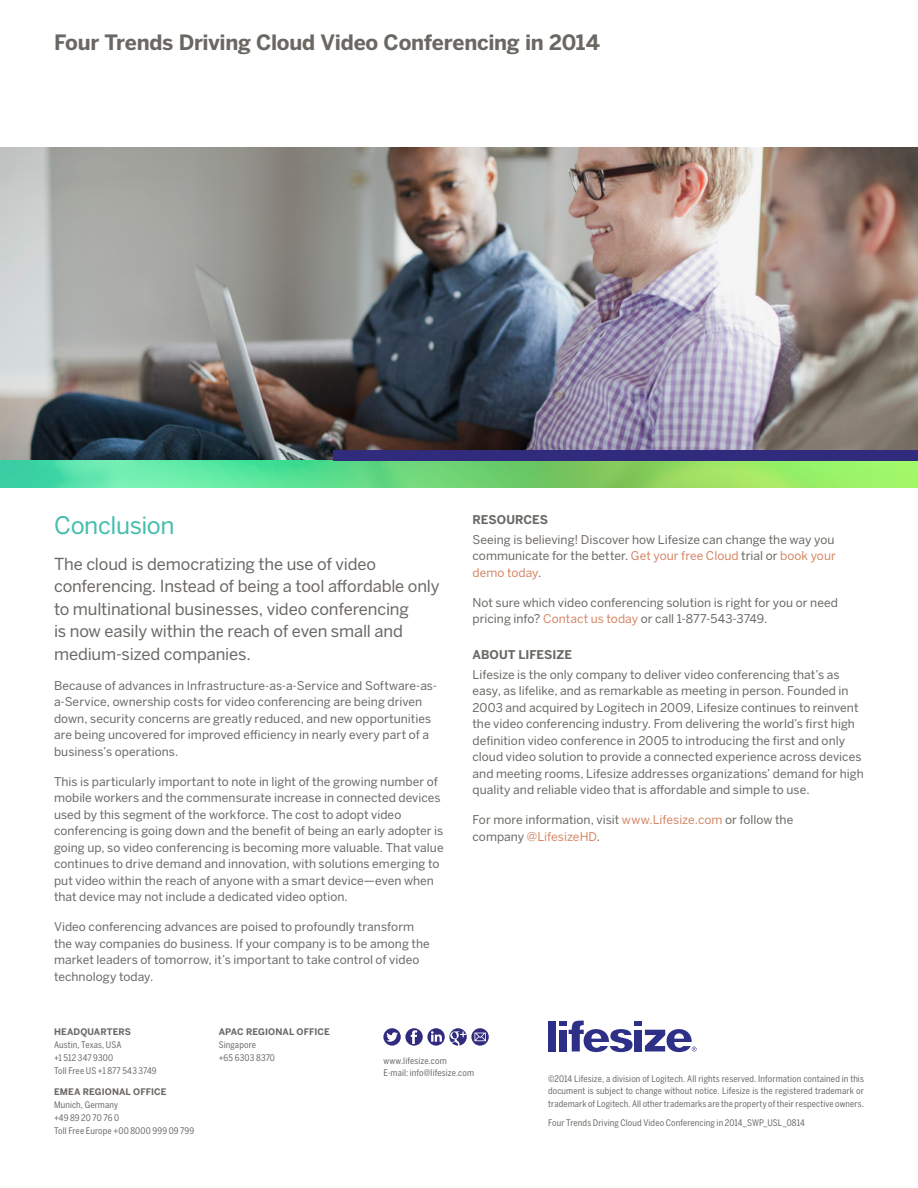
<style>
.page{position:relative;width:918px;height:1188px;background:#fff}
.page>*{position:absolute;margin:0;border:0;box-sizing:border-box;transform-origin:0 0}
.t1{font:24px "Benton Sans";letter-spacing:-.02em;color:#44beac}
.t2{font:700 21px "Benton Sans";letter-spacing:-.015em;color:#6b6864}
.t3{font:16.5px/22.5px "Benton Sans";letter-spacing:-.01em;color:#6b6864}
.t4{font:12px/16.5px "Benton Sans";letter-spacing:.005em;color:#6b6864}
.t5{font:700 12px "Benton Sans";color:#6b6864}
.t6{font:9px/12.8px "Benton Sans Cond";letter-spacing:.015em;color:#6b6864}
.t7{font:700 9px "Benton Sans";letter-spacing:.01em;color:#6b6864}
.s1{color:#d48665}
</style>
<div class="page">
<svg style="left:383px;top:1028px;width:106px;height:18px"></svg>
<div style="left:559px;top:1021px;width:8px;height:5px;background:#2e2f87"></div>
<div style="left:559px;top:1030px;width:8px;height:21px;background:#2e2f87"></div>
<div style="left:548px;top:1021px;width:8px;height:30px;background:#2e2f87"></div>
<svg style="left:569px;top:1021px;width:128px;height:31px"></svg>
<img style="left:0;top:148px;width:918px;height:313px">
<img style="left:0;top:461px;width:918px;height:27px">
<div style="left:333px;top:450px;width:585px;height:11px;background:#312b7e"></div>
<h2 class="t2" style="left:54px;top:30px;width:547px">Four Trends Driving Cloud Video Conferencing in 2014</h2>
<h1 class="t1" style="left:54px;top:511px;width:122px">Conclusion</h1>
<h3 class="t3" style="left:54px;top:552px;width:387px">The cloud is democratizing the use of video conferencing. Instead of being a tool affordable only to multinational businesses, video conferencing<br>is now easily within the reach of even small and medium-sized companies.</h3>
<p class="t4" style="left:54px;top:677px;width:385px">Because of advances in Infrastructure-as-a-Service and Software-as&shy;a-Service, ownership costs for video conferencing are being driven down, security concerns are greatly reduced, and new opportunities are being uncovered for improved efficiency in nearly every part of a business’s operations.</p>
<p class="t4" style="left:54px;top:773px;width:391px">This is particularly important to note in light of the growing number of mobile workers and the commensurate increase in connected devices used by this segment of the workforce. The cost to adopt video conferencing is going down and the benefit of being an early adopter is going up, so video conferencing is becoming more valuable. That value continues to drive demand and innovation, with solutions emerging to put video within the reach of anyone with a smart device—even when that device may not include a dedicated video option.</p>
<p class="t4" style="left:54px;top:919px;width:377px">Video conferencing advances are poised to profoundly transform the way companies do business. If your company is to be among the market leaders of tomorrow, it’s important to take control of video technology today.</p>
<p class="t5" style="left:472px;top:513px;width:77px">RESOURCES</p>
<p class="t4" style="left:472px;top:531px;width:365px;text-align:justify">Seeing is believing! Discover how Lifesize can change the way you communicate for the better. <span class="s1">Get your free Cloud</span> trial or <span class="s1">book your demo today</span>.</p>
<p class="t4" style="left:472px;top:594px;width:367px">Not sure which video conferencing solution is right for you or need pricing info? <span class="s1">Contact us today</span> or call 1-877-543-3749.</p>
<p class="t5" style="left:472px;top:648px;width:101px">ABOUT LIFESIZE</p>
<p class="t4" style="left:472px;top:666px;width:393px">Lifesize is the only company to deliver video conferencing that’s as easy, as lifelike, and as remarkable as meeting in person. Founded in 2003 and acquired by Logitech in 2009, Lifesize continues to reinvent the video conferencing industry. From delivering the world’s first high definition video conference in 2005 to introducing the first and only cloud video solution to provide a connected experience across devices and meeting rooms, Lifesize addresses organizations’ demand for high quality and reliable video that is affordable and simple to use.</p>
<p class="t4" style="left:472px;top:812px;width:322px">For more information, visit <span class="s1">www.Lifesize.com</span> or follow the company <span class="s1">@LifesizeHD</span>.</p>
<p class="t7" style="left:54px;top:1027px;width:79px">HEADQUARTERS</p>
<p class="t6" style="left:54px;top:1038px;width:104px">Austin, Texas, USA<br>+1 512 347 9300<br>Toll Free US +1 877 543 3749</p>
<p class="t7" style="left:54px;top:1087px;width:114px">EMEA REGIONAL OFFICE</p>
<p class="t6" style="left:54px;top:1098px;width:142px">Munich, Germany<br>+49 89 20 70 76 0<br>Toll Free Europe +00 8000 999 09 799</p>
<p class="t7" style="left:219px;top:1027px;width:113px">APAC REGIONAL OFFICE</p>
<p class="t6" style="left:219px;top:1038px;width:58px">Singapore<br>+65 6303 8370</p>
<p class="t6" style="left:383px;top:1054px;width:92px">www.lifesize.com<br>E-mail: info@lifesize.com</p>
<p class="t6" style="left:548px;top:1072px;width:317px;text-align:justify">©2014 Lifesize, a division of Logitech. All rights reserved. Information contained in this document is subject to change without notice. Lifesize is the registered trademark or trademark of Logitech. All other trademarks are the property of their respective owners.</p>
<p class="t6" style="left:548px;top:1116px;width:258px">Four Trends Driving Cloud Video Conferencing in 2014_SWP_USL_0814</p>
</div>
